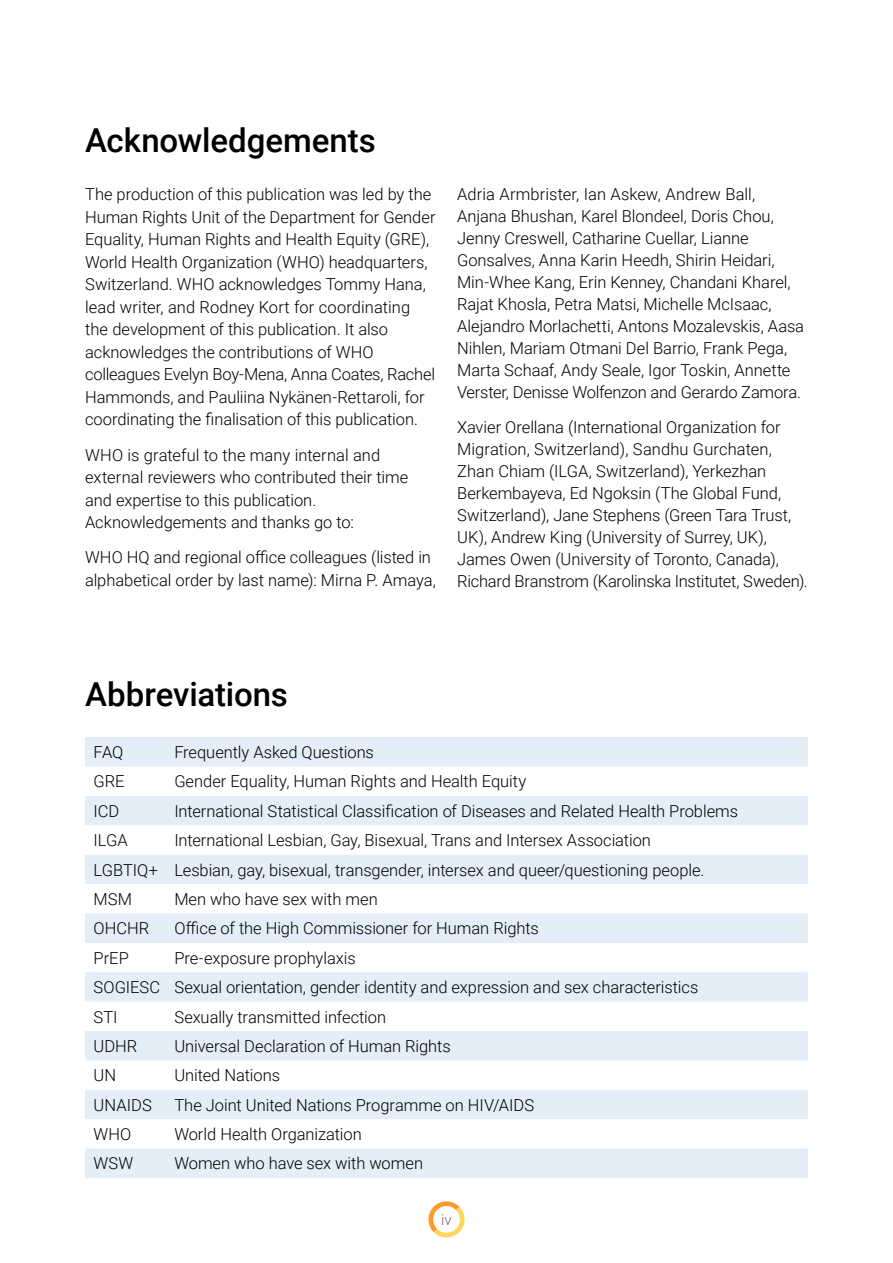
<style>
.page{position:relative;width:893px;height:1263px;background:#fff}
.page>*{position:absolute;margin:0;border:0;box-sizing:border-box;transform-origin:0 0}
.t1{font:500 33px "Roboto";letter-spacing:-.005em;color:#000}
.t2{font:300 16.5px/22px "Roboto";letter-spacing:-.005em;color:#000}
.t3{font:300 15px "Roboto";color:#706f6f}
</style>
<div class="page">
<svg style="left:428px;top:1201px;width:37px;height:37px"></svg>
<div style="left:434px;top:1206px;width:25px;height:26px;background:#fff;border-radius:50%"></div>
<svg style="left:85px;top:737px;width:723px;height:441px;fill:#e3eef9"></svg>
<h1 class="t1" style="left:85px;top:117px;width:292px">Acknowledgements</h1>
<p class="t2" style="left:85px;top:183px;width:352px;line-height:22.5px">The production of this publication was led by the Human Rights Unit of the Department for Gender Equality, Human Rights and Health Equity (GRE), World Health Organization (WHO) headquarters, Switzerland. WHO acknowledges Tommy Hana, lead writer, and Rodney Kort for coordinating the development of this publication. It also acknowledges the contributions of WHO colleagues Evelyn Boy-Mena, Anna Coates, Rachel Hammonds, and Pauliina Nykänen-Rettaroli, for coordinating the finalisation of this publication.</p>
<p class="t2" style="left:85px;top:443px;width:325px;line-height:22.5px">WHO is grateful to the many internal and external reviewers who contributed their time and expertise to this publication.<br>Acknowledgements and thanks go to:</p>
<p class="t2" style="left:85px;top:546px;width:352px;line-height:22.5px">WHO HQ and regional office colleagues (listed in alphabetical order by last name): Mirna P. Amaya,</p>
<p class="t2" style="left:457px;top:182px;width:349px">Adria Armbrister, Ian Askew, Andrew Ball, Anjana Bhushan, Karel Blondeel, Doris Chou, Jenny Creswell, Catharine Cuellar, Lianne Gonsalves, Anna Karin Heedh, Shirin Heidari, Min-Whee Kang, Erin Kenney, Chandani Kharel, Rajat Khosla, Petra Matsi, Michelle McIsaac, Alejandro Morlachetti, Antons Mozalevskis, Aasa Nihlen, Mariam Otmani Del Barrio, Frank Pega, Marta Schaaf, Andy Seale, Igor Toskin, Annette Verster, Denisse Wolfenzon and Gerardo Zamora.</p>
<p class="t2" style="left:457px;top:415px;width:352px">Xavier Orellana (International Organization for Migration, Switzerland), Sandhu Gurchaten, Zhan Chiam (ILGA, Switzerland), Yerkezhan Berkembayeva, Ed Ngoksin (The Global Fund, Switzerland), Jane Stephens (Green Tara Trust, UK), Andrew King (University of Surrey, UK), James Owen (University of Toronto, Canada), Richard Branstrom (Karolinska Institutet, Sweden).</p>
<h1 class="t1" style="left:85px;top:671px;width:204px">Abbreviations</h1>
<p class="t2" style="left:94px;top:740px;width:31px">FAQ</p>
<p class="t2" style="left:174px;top:740px;width:201px">Frequently Asked Questions</p>
<p class="t2" style="left:94px;top:770px;width:33px">GRE</p>
<p class="t2" style="left:174px;top:770px;width:353px">Gender Equality, Human Rights and Health Equity</p>
<p class="t2" style="left:94px;top:799px;width:27px">ICD</p>
<p class="t2" style="left:174px;top:799px;width:565px">International Statistical Classification of Diseases and Related Health Problems</p>
<p class="t2" style="left:94px;top:829px;width:36px">ILGA</p>
<p class="t2" style="left:94px;top:825px;width:612px;line-height:29.4px;text-indent:81px">International Lesbian, Gay, Bisexual, Trans and Intersex Association<br>LGBTIQ+ Lesbian, gay, bisexual, transgender, intersex and queer/questioning people.<br>MSM</p>
<p class="t2" style="left:174px;top:887px;width:205px">Men who have sex with men</p>
<p class="t2" style="left:94px;top:917px;width:57px">OHCHR</p>
<p class="t2" style="left:174px;top:917px;width:366px">Office of the High Commissioner for Human Rights</p>
<p class="t2" style="left:94px;top:946px;width:37px">PrEP</p>
<p class="t2" style="left:94px;top:942px;width:606px;line-height:29.4px;text-indent:81px">Pre-exposure prophylaxis<br>SOGIESC Sexual orientation, gender identity and expression and sex characteristics<br>STI</p>
<p class="t2" style="left:174px;top:1005px;width:213px">Sexually transmitted infection</p>
<p class="t2" style="left:94px;top:1034px;width:45px">UDHR</p>
<p class="t2" style="left:174px;top:1034px;width:278px">Universal Declaration of Human Rights</p>
<p class="t2" style="left:94px;top:1064px;width:24px">UN</p>
<p class="t2" style="left:174px;top:1064px;width:107px">United Nations</p>
<p class="t2" style="left:94px;top:1093px;width:60px">UNAIDS</p>
<p class="t2" style="left:174px;top:1093px;width:361px">The Joint United Nations Programme on HIV/AIDS</p>
<p class="t2" style="left:94px;top:1122px;width:39px">WHO</p>
<p class="t2" style="left:174px;top:1122px;width:189px">World Health Organization</p>
<p class="t2" style="left:94px;top:1152px;width:41px">WSW</p>
<p class="t2" style="left:174px;top:1152px;width:250px">Women who have sex with women</p>
<p class="t3" style="left:441px;top:1209px;width:12px">iv</p>
</div>
